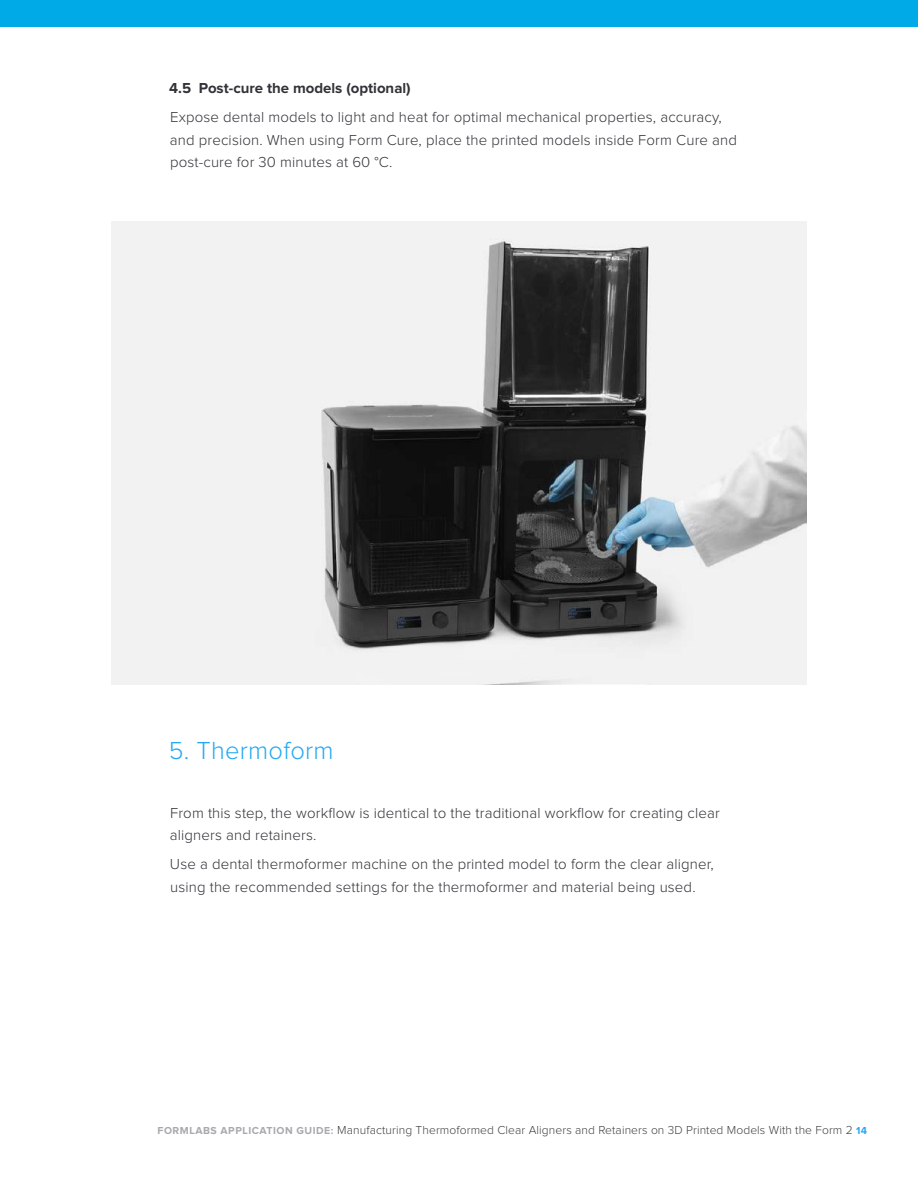
<style>
.page{position:relative;width:918px;height:1188px;background:#fff}
.page>*{position:absolute;margin:0;border:0;box-sizing:border-box;transform-origin:0 0}
.t1{font:300 25.5px "Proxima Nova";letter-spacing:.01em;color:#26a9f2}
.t2{font:300 15px/22.5px "Proxima Nova";letter-spacing:.01em;color:#323238}
.t3{font:700 15px "Proxima Nova";color:#323238}
.t4{font:300 12px "Proxima Nova";letter-spacing:.01em;color:#414042}
.s1{font-weight:700;font-size:10.5px;color:#a7a9ac}
.s2{font-weight:700;font-size:10.5px;color:#26a9f2}
</style>
<div class="page">
<div style="left:0;top:0;width:918px;height:27px;background:#00aae7"></div>
<img style="left:111px;top:221px;width:696px;height:464px">
<p class="t3" style="left:169px;top:81px;width:243px">4.5 Post-cure the models (optional)</p>
<p class="t2" style="left:170px;top:107px;width:569px">Expose dental models to light and heat for optimal mechanical properties, accuracy, and precision. When using Form Cure, place the printed models inside Form Cure and post-cure for 30 minutes at 60 °C.</p>
<h1 class="t1" style="left:169px;top:739px;width:166px">5. Thermoform</h1>
<p class="t2" style="left:170px;top:802px;width:551px">From this step, the workflow is identical to the traditional workflow for creating clear aligners and retainers.</p>
<p class="t2" style="left:170px;top:854px;width:545px">Use a dental thermoformer machine on the printed model to form the clear aligner, using the recommended settings for the thermoformer and material being used.</p>
<p class="t4" style="left:158px;top:1125px;width:711px"><span class="s1">FORMLABS APPLICATION GUIDE:</span> Manufacturing Thermoformed Clear Aligners and Retainers on 3D Printed Models With the Form 2 <span class="s2">14</span></p>
</div>
